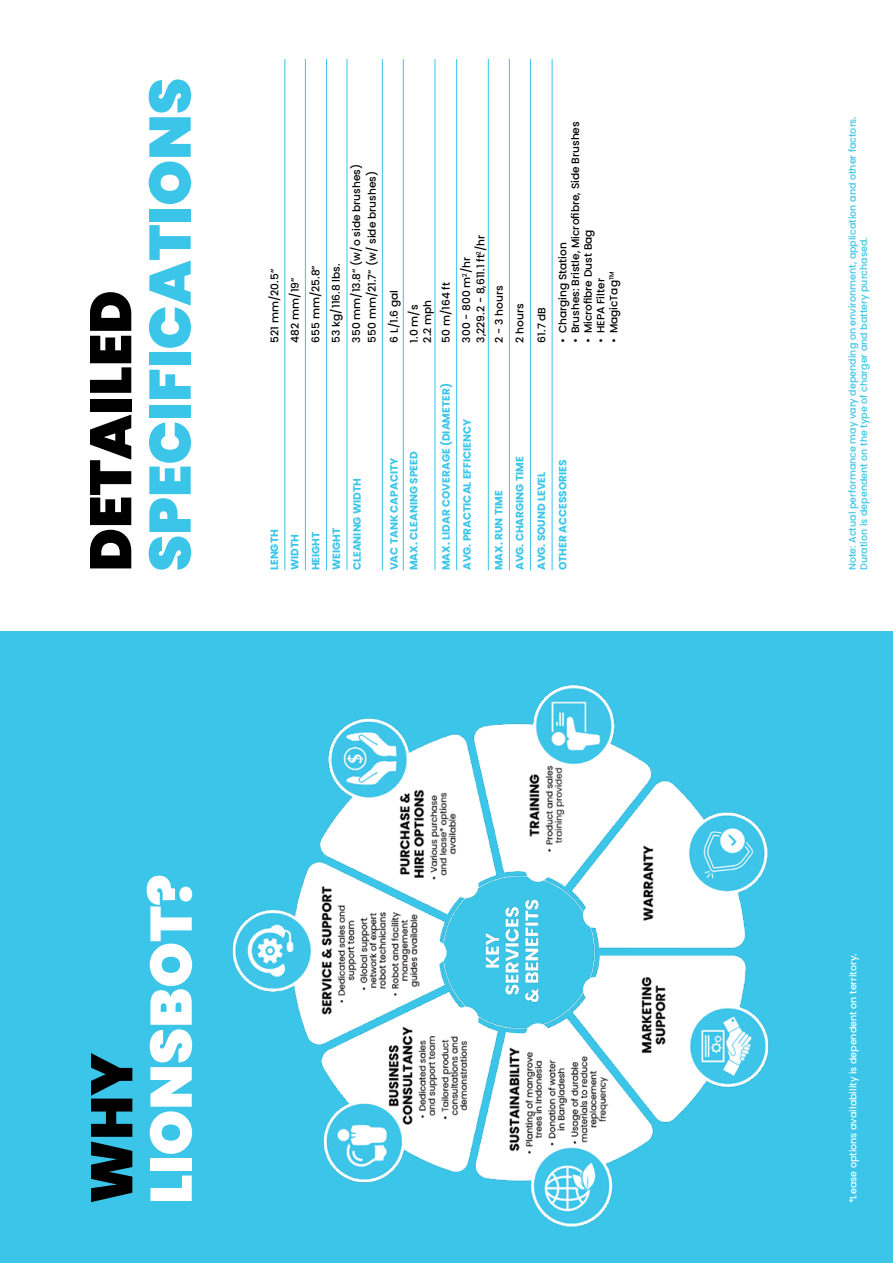
<style>
.page{position:relative;width:893px;height:1263px;background:#fff}
.page>*{position:absolute;margin:0;border:0;box-sizing:border-box;transform-origin:0 0}
.t1{font:900 58.35px "Poppins";color:#3ac5e9}
.t2{font:900 58.35px "Poppins";color:#000}
.t3{font:900 58.35px "Poppins";color:#fff}
.t4{font:500 10.65px/20.4px "Poppins";color:#000}
.t5{font:700 10.65px/20.7px "Poppins";color:#3ac5e9}
.t6{font:500 9.6px/11.4px "Poppins";color:#3ac5e9}
.t7{font:500 9.6px "Poppins";color:#fff}
</style>
<div class="page">
<div style="left:0;top:631px;width:893px;height:632px;background:#3ac5e9"></div>
<hr style="left:284px;top:59px;width:1px;height:511px;background:#3ac5e9">
<hr style="left:347px;top:59px;width:1px;height:511px;background:#3ac5e9">
<hr style="left:305px;top:59px;width:1px;height:511px;background:#3ac5e9">
<hr style="left:382px;top:59px;width:1px;height:511px;background:#3ac5e9">
<hr style="left:403px;top:59px;width:1px;height:511px;background:#3ac5e9">
<hr style="left:456px;top:59px;width:1px;height:511px;background:#3ac5e9">
<hr style="left:509px;top:59px;width:1px;height:511px;background:#3ac5e9">
<hr style="left:552px;top:59px;width:1px;height:511px;background:#3ac5e9">
<hr style="left:326px;top:59px;width:1px;height:511px;background:#3ac5e9">
<hr style="left:435px;top:59px;width:1px;height:511px;background:#3ac5e9">
<hr style="left:488px;top:59px;width:1px;height:511px;background:#3ac5e9">
<hr style="left:530px;top:59px;width:1px;height:511px;background:#3ac5e9">
<img style="left:232px;top:684px;width:537px;height:543px">
<h1 class="t2" style="left:77px;top:571px;width:282px;rotate:-90deg">DETAILED</h1>
<h1 class="t1" style="left:136px;top:571px;width:495px;rotate:-90deg">SPECIFICATIONS</h1>
<p class="t4" style="left:265px;top:342px;width:180px;rotate:-90deg">521 mm/20.5”<br>482 mm/19”<br>655 mm/25.8”<br>53 kg/116.8 lbs.<br>350 mm/13.8” (w/o side brushes)</p>
<p class="t4" style="left:361px;top:342px;width:173px;line-height:21.9px;rotate:-90deg">550 mm/21.7” (w/ side brushes)<br>6 L/1.6 gal</p>
<p class="t4" style="left:471px;top:342px;width:109px;rotate:-90deg">3,229.2 - 8,611.1 ft<sup>2</sup>/hr</p>
<p class="t4" style="left:436px;top:342px;width:87px;rotate:-90deg">50 m/164 ft<br>300 - 800 m<sup>2</sup>/hr</p>
<p class="t4" style="left:417px;top:342px;width:44px;rotate:-90deg">2.2 mph</p>
<p class="t4" style="left:404px;top:342px;width:39px;rotate:-90deg">1.0 m/s</p>
<p class="t4" style="left:489px;top:342px;width:59px;rotate:-90deg">2 - 3 hours<br>2 hours</p>
<p class="t4" style="left:532px;top:342px;width:37px;rotate:-90deg">61.7 dB</p>
<p class="t4" style="left:565px;top:342px;width:223px;rotate:-90deg">• Brushes: Bristle, Microfibre, Side Brushes</p>
<p class="t4" style="left:578px;top:342px;width:115px;rotate:-90deg">• Microfibre Dust Bag</p>
<p class="t4" style="left:553px;top:342px;width:102px;rotate:-90deg">• Charging Station</p>
<p class="t4" style="left:591px;top:342px;width:66px;rotate:-90deg">• HEPA Filter</p>
<p class="t4" style="left:604px;top:342px;width:73px;rotate:-90deg">• MagicTag<sup>TM</sup></p>
<p class="t5" style="left:264px;top:570px;width:42px;rotate:-90deg">LENGTH</p>
<p class="t5" style="left:285px;top:570px;width:94px;rotate:-90deg">WIDTH<br>HEIGHT<br>WEIGHT<br>CLEANING WIDTH</p>
<p class="t5" style="left:384px;top:570px;width:120px;line-height:20px;rotate:-90deg">VAC TANK CAPACITY<br>MAX. CLEANING SPEED</p>
<p class="t5" style="left:436px;top:570px;width:189px;rotate:-90deg">MAX. LIDAR COVERAGE (DIAMETER)<br>AVG. PRACTICAL EFFICIENCY</p>
<p class="t5" style="left:488px;top:570px;width:115px;line-height:21.3px;rotate:-90deg">MAX. RUN TIME<br>AVG. CHARGING TIME<br>AVG. SOUND LEVEL<br>OTHER ACCESSORIES</p>
<h1 class="t2" style="left:78px;top:1204px;width:152px;rotate:-90deg">WHY</h1>
<h1 class="t3" style="left:137px;top:1204px;width:331px;rotate:-90deg">LIONSBOT?</h1>
<p class="t6" style="left:847px;top:570px;width:455px;rotate:-90deg">Note: Actual performance may vary depending on environment, application and other factors.<br>Duration is dependent on the type of charger and battery purchased.</p>
<p class="t7" style="left:847px;top:1203px;width:251px;rotate:-90deg">*Lease options availability is dependent on territory.</p>
</div>
